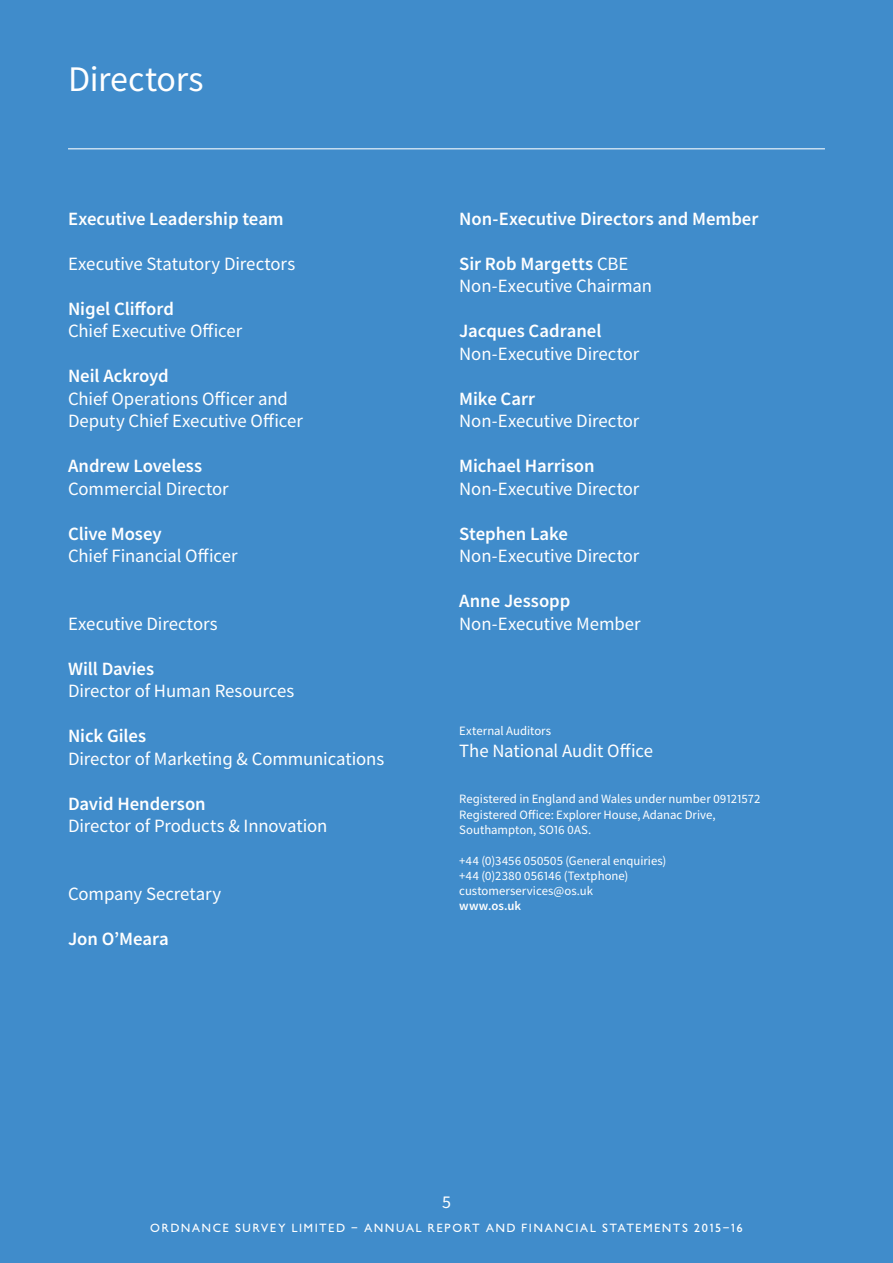
<style>
.page{position:relative;width:893px;height:1263px;background:#408ccb}
.page>*{position:absolute;margin:0;border:0;box-sizing:border-box;transform-origin:0 0}
.Subhead_24_white{font:36px "Source Sans Pro";letter-spacing:-.01em;color:#fff}
.Contents{font:18.75px "Source Sans Pro";letter-spacing:-.005em;color:#fff}
.Contents-2{font:600 18.75px "Source Sans Pro";letter-spacing:-.005em;color:#fff}
.t1{font:18px "Source Sans Pro";color:#fff}
.Accounts_left_white{font:12.75px/15.3px "Source Sans Pro";color:#fff}
.Accounts_left_white-2{font:600 12.75px "Source Sans Pro";letter-spacing:.01em;color:#fff}
.t2{font:12px "OS Gill Sans";letter-spacing:.13em;color:#fff}
.s1{font-weight:400}
</style>
<div class="page">
<hr style="left:68px;top:148px;width:757px;height:1px;background:#fff">
<p class="Subhead_24_white" style="left:68px;top:56px;width:137px">Directors</p>
<p class="Contents-2" style="left:68px;top:206px;width:217px">Executive Leadership team</p>
<p class="Contents" style="left:68px;top:251px;width:229px">Executive Statutory Directors</p>
<p class="Contents-2" style="left:68px;top:296px;width:107px">Nigel Clifford</p>
<p class="Contents" style="left:68px;top:319px;width:176px">Chief Executive Officer</p>
<p class="Contents-2" style="left:68px;top:363px;width:102px">Neil Ackroyd</p>
<p class="Contents" style="left:68px;top:386px;width:221px">Chief Operations Officer and</p>
<p class="Contents" style="left:68px;top:409px;width:236px">Deputy Chief Executive Officer</p>
<p class="Contents-2" style="left:68px;top:453px;width:136px">Andrew Loveless</p>
<p class="Contents" style="left:68px;top:476px;width:162px">Commercial Director</p>
<p class="Contents-2" style="left:68px;top:521px;width:95px">Clive Mosey</p>
<p class="Contents" style="left:68px;top:544px;width:171px">Chief Financial Officer</p>
<p class="Contents" style="left:68px;top:611px;width:151px">Executive Directors</p>
<p class="Contents-2" style="left:68px;top:656px;width:88px">Will Davies</p>
<p class="Contents" style="left:68px;top:679px;width:228px">Director of Human Resources</p>
<p class="Contents-2" style="left:68px;top:723px;width:80px">Nick Giles</p>
<p class="Contents" style="left:68px;top:746px;width:318px">Director of Marketing &amp; Communications</p>
<p class="Contents-2" style="left:68px;top:791px;width:139px">David Henderson</p>
<p class="Contents" style="left:68px;top:814px;width:261px">Director of Products &amp; Innovation</p>
<p class="Contents" style="left:68px;top:881px;width:155px">Company Secretary</p>
<p class="Contents-2" style="left:68px;top:926px;width:102px">Jon O’Meara</p>
<p class="Contents-2" style="left:459px;top:206px;width:301px">Non-Executive Directors and Member</p>
<p class="Contents-2" style="left:459px;top:251px;width:171px">Sir Rob Margetts <span class="s1">CBE</span></p>
<p class="Contents" style="left:459px;top:274px;width:194px">Non‑Executive Chairman</p>
<p class="Contents-2" style="left:459px;top:318px;width:144px">Jacques Cadranel</p>
<p class="Contents" style="left:459px;top:341px;width:182px">Non-Executive Director</p>
<p class="Contents-2" style="left:459px;top:386px;width:77px">Mike Carr</p>
<p class="Contents" style="left:459px;top:409px;width:182px">Non-Executive Director</p>
<p class="Contents-2" style="left:459px;top:453px;width:137px">Michael Harrison</p>
<p class="Contents" style="left:459px;top:476px;width:182px">Non-Executive Director</p>
<p class="Contents-2" style="left:459px;top:521px;width:110px">Stephen Lake</p>
<p class="Contents" style="left:459px;top:544px;width:182px">Non-Executive Director</p>
<p class="Contents-2" style="left:459px;top:588px;width:113px">Anne Jessopp</p>
<p class="Contents" style="left:459px;top:611px;width:183px">Non-Executive Member</p>
<p class="Accounts_left_white" style="left:459px;top:723px;width:93px">External Auditors</p>
<p class="Contents" style="left:459px;top:739px;width:195px">The National Audit Office</p>
<p class="Accounts_left_white" style="left:459px;top:791px;width:303px">Registered in England and Wales under number 09121572</p>
<p class="Accounts_left_white" style="left:459px;top:807px;width:258px">Registered Office: Explorer House, Adanac Drive,<br>Southampton, SO16 0AS.</p>
<p class="Accounts_left_white" style="left:459px;top:852px;width:209px">+44 (0)3456 050505 (General enquiries)</p>
<p class="Accounts_left_white" style="left:459px;top:868px;width:171px">+44 (0)2380 056146 (Textphone)</p>
<p class="Accounts_left_white" style="left:459px;top:883px;width:135px">customerservices@os.uk</p>
<p class="Accounts_left_white-2" style="left:459px;top:898px;width:64px">www.os.uk</p>
<p class="t1" style="left:442px;top:1191px;width:10px">5</p>
<p class="t2" style="left:150px;top:1221px;width:594px">ORDNANCE SURVEY LIMITED − ANNUAL REPORT AND FINANCIAL STATEMENTS 2015−16</p>
</div>
